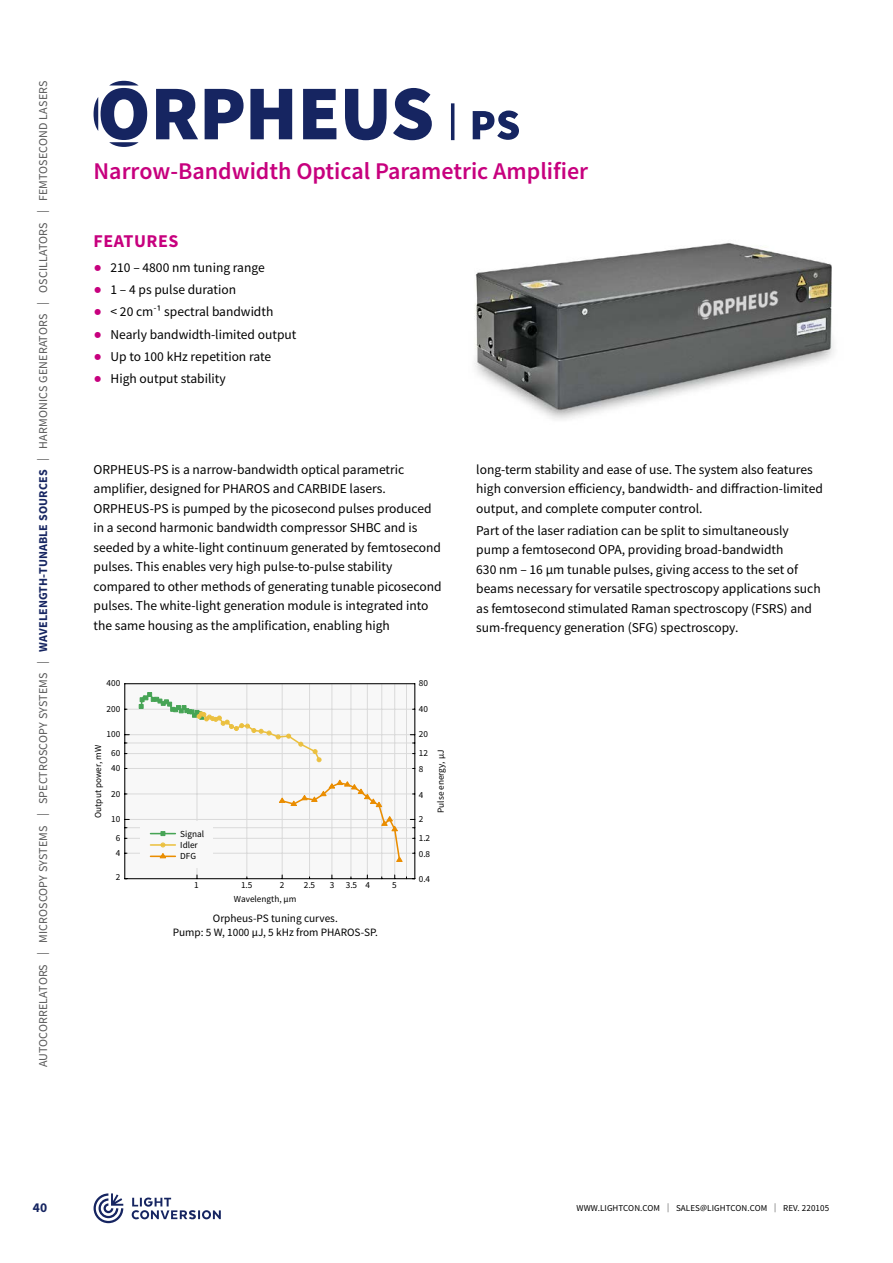
<style>
.page{position:relative;width:893px;height:1263px;background:#fff}
.page>*{position:absolute;margin:0;border:0;box-sizing:border-box;transform-origin:0 0}
.t1{font:600 24px "Source Sans Pro";color:#c7007e}
.t2{font:700 18px "Source Sans Pro";letter-spacing:.03em;color:#c7007e}
.t3{font:13.5px/19.5px "Source Sans Pro";color:#000}
.t4{font:700 13.5px "Source Sans Pro";color:#162561}
.t5{font:12px "Source Sans Pro";letter-spacing:.01em;color:#565656}
.t6{font:11.25px/13.5px "Source Sans Pro";color:#000;text-align:center}
.t7{font:9.15px/11.1px "Source Sans Pro";color:#000}
.t8{font:9px "Source Sans Pro";letter-spacing:.01em;color:#000}
.s1{font-weight:700;color:#162561}
.s2{color:#565656}
</style>
<div class="page">
<svg style="left:94px;top:1193px;width:29px;height:30px"></svg>
<svg style="left:132px;top:1197px;width:89px;height:22px"></svg>
<img style="left:474px;top:243px;width:360px;height:177px">
<div style="left:125px;top:683px;width:290px;height:196px;background:#f8f8f8;border:1px solid #dadada"></div>
<hr style="left:125px;top:734px;width:290px;height:1px;background:#dadada">
<hr style="left:125px;top:819px;width:290px;height:1px;background:#dadada">
<hr style="left:394px;top:684px;width:1px;height:195px;background:#dadada">
<hr style="left:367px;top:684px;width:1px;height:195px;background:#dadada">
<hr style="left:332px;top:684px;width:1px;height:195px;background:#dadada">
<hr style="left:282px;top:684px;width:1px;height:195px;background:#dadada">
<hr style="left:197px;top:684px;width:1px;height:195px;background:#dadada">
<hr style="left:125px;top:709px;width:290px;height:1px;background:#dadada">
<hr style="left:125px;top:743px;width:290px;height:1px;background:#dadada">
<hr style="left:125px;top:753px;width:290px;height:1px;background:#dadada">
<hr style="left:125px;top:768px;width:290px;height:1px;background:#dadada">
<hr style="left:125px;top:794px;width:290px;height:1px;background:#dadada">
<hr style="left:125px;top:827px;width:290px;height:1px;background:#dadada">
<hr style="left:125px;top:838px;width:290px;height:1px;background:#dadada">
<hr style="left:125px;top:853px;width:290px;height:1px;background:#dadada">
<hr style="left:406px;top:684px;width:1px;height:195px;background:#dadada">
<hr style="left:381px;top:684px;width:1px;height:195px;background:#dadada">
<hr style="left:351px;top:684px;width:1px;height:195px;background:#dadada">
<hr style="left:309px;top:684px;width:1px;height:195px;background:#dadada">
<hr style="left:247px;top:684px;width:1px;height:195px;background:#dadada">
<hr style="left:415px;top:684px;width:1px;height:195px;background:#000">
<hr style="left:125px;top:683px;width:290px;height:1px;background:#000">
<hr style="left:125px;top:684px;width:1px;height:195px;background:#000">
<hr style="left:125px;top:878px;width:290px;height:1px;background:#000">
<svg style="left:139px;top:692px;width:183px;height:70px"></svg>
<svg style="left:278px;top:779px;width:125px;height:83px"></svg>
<div style="left:140px;top:822px;width:73px;height:46px;background:#f8f8f8"></div>
<svg style="left:151px;top:831px;width:24px;height:5px"></svg>
<hr style="left:151px;top:844px;width:24px;height:2px;background:#ebc03f">
<hr style="left:151px;top:855px;width:24px;height:2px;background:#ea8d00">
<svg style="left:159px;top:842px;width:8px;height:16px"></svg>
<svg style="left:94px;top:81px;width:338px;height:66px"></svg>
<svg style="left:451px;top:103px;width:68px;height:37px"></svg>
<p class="t5" style="left:36px;top:1067px;width:988px;rotate:-90deg">AUTOCORRELATORS | MICROSCOPY SYSTEMS | SPECTROSCOPY SYSTEMS | <span class="s1">WAVELENGTH-TUNABLE SOURCES</span> | HARMONICS GENERATORS | OSCILLATORS | FEMTOSECOND LASERS</p>
<h1 class="t1" style="left:94px;top:155px;width:496px">Narrow-Bandwidth Optical Parametric Amplifier</h1>
<h2 class="t2" style="left:94px;top:229px;width:86px">FEATURES</h2>
<p class="t3" style="left:111px;top:256px;width:187px;line-height:22.2px">210 – 4800 nm tuning range<br>1 – 4 ps pulse duration<br>&lt; 20 cm-¹ spectral bandwidth<br>Nearly bandwidth-limited output<br>Up to 100 kHz repetition rate<br>High output stability</p>
<p class="t3" style="left:94px;top:460px;width:350px">ORPHEUS-PS is a narrow-bandwidth optical parametric amplifier, designed for PHAROS and CARBIDE lasers.<br>ORPHEUS-PS is pumped by the picosecond pulses produced in a second harmonic bandwidth compressor SHBC and is seeded by a white-light continuum generated by femtosecond pulses. This enables very high pulse-to-pulse stability compared to other methods of generating tunable picosecond pulses. The white-light generation module is integrated into the same housing as the amplification, enabling high</p>
<p class="t7" style="left:107px;top:678px;width:15px">400</p>
<p class="t7" style="left:419px;top:678px;width:11px">80</p>
<p class="t7" style="left:107px;top:704px;width:15px">200</p>
<p class="t7" style="left:419px;top:704px;width:11px">40</p>
<p class="t7" style="left:107px;top:729px;width:15px">100</p>
<p class="t7" style="left:419px;top:729px;width:11px">20</p>
<p class="t7" style="left:93px;top:818px;width:74px;rotate:-90deg">Output power, mW</p>
<p class="t7" style="left:436px;top:813px;width:64px;rotate:-90deg">Pulse energy, µJ</p>
<p class="t7" style="left:111px;top:748px;width:11px">60</p>
<p class="t7" style="left:419px;top:748px;width:11px">12</p>
<p class="t7" style="left:111px;top:763px;width:11px">40</p>
<p class="t7" style="left:419px;top:764px;width:6px">8</p>
<p class="t7" style="left:111px;top:789px;width:11px">20</p>
<p class="t7" style="left:419px;top:789px;width:6px">4</p>
<p class="t7" style="left:111px;top:814px;width:11px">10</p>
<p class="t7" style="left:419px;top:814px;width:6px">2</p>
<p class="t7" style="left:180px;top:829px;width:25px">Signal<br>Idler<br>DFG</p>
<p class="t7" style="left:116px;top:833px;width:6px">6</p>
<p class="t7" style="left:419px;top:833px;width:13px">1.2</p>
<p class="t7" style="left:116px;top:848px;width:6px">4</p>
<p class="t7" style="left:419px;top:849px;width:13px">0.8</p>
<p class="t7" style="left:116px;top:872px;width:6px">2</p>
<p class="t7" style="left:419px;top:874px;width:13px">0.4</p>
<p class="t7" style="left:194px;top:880px;width:6px">1</p>
<p class="t7" style="left:241px;top:880px;width:13px">1.5</p>
<p class="t7" style="left:280px;top:880px;width:6px">2</p>
<p class="t7" style="left:304px;top:880px;width:13px">2.5</p>
<p class="t7" style="left:330px;top:880px;width:41px">3 3.5 4</p>
<p class="t7" style="left:392px;top:880px;width:6px">5</p>
<p class="t7" style="left:234px;top:894px;width:64px">Wavelength, µm</p>
<p class="t6" style="left:173px;top:912px;width:207px">Orpheus-PS tuning curves.<br>Pump: 5 W, 1000 µJ, 5 kHz from PHAROS-SP.</p>
<p class="t3" style="left:476px;top:460px;width:348px">long-term stability and ease of use. The system also features high conversion efficiency, bandwidth- and diffraction-limited output, and complete computer control.</p>
<p class="t3" style="left:476px;top:520px;width:346px">Part of the laser radiation can be split to simultaneously pump a femtosecond OPA, providing broad-bandwidth<br>630 nm – 16 μm tunable pulses, giving access to the set of beams necessary for versatile spectroscopy applications such as femtosecond stimulated Raman spectroscopy (FSRS) and sum-frequency generation (SFG) spectroscopy.</p>
<p class="t4" style="left:33px;top:1198px;width:16px">40</p>
<p class="t8" style="left:783px;top:1203px;width:48px">REV. 220105</p>
<p class="t8" style="left:577px;top:1203px;width:201px">WWW.LIGHTCON.COM <span class="s2">|</span> SALES@LIGHTCON.COM <span class="s2">|</span></p>
</div>
